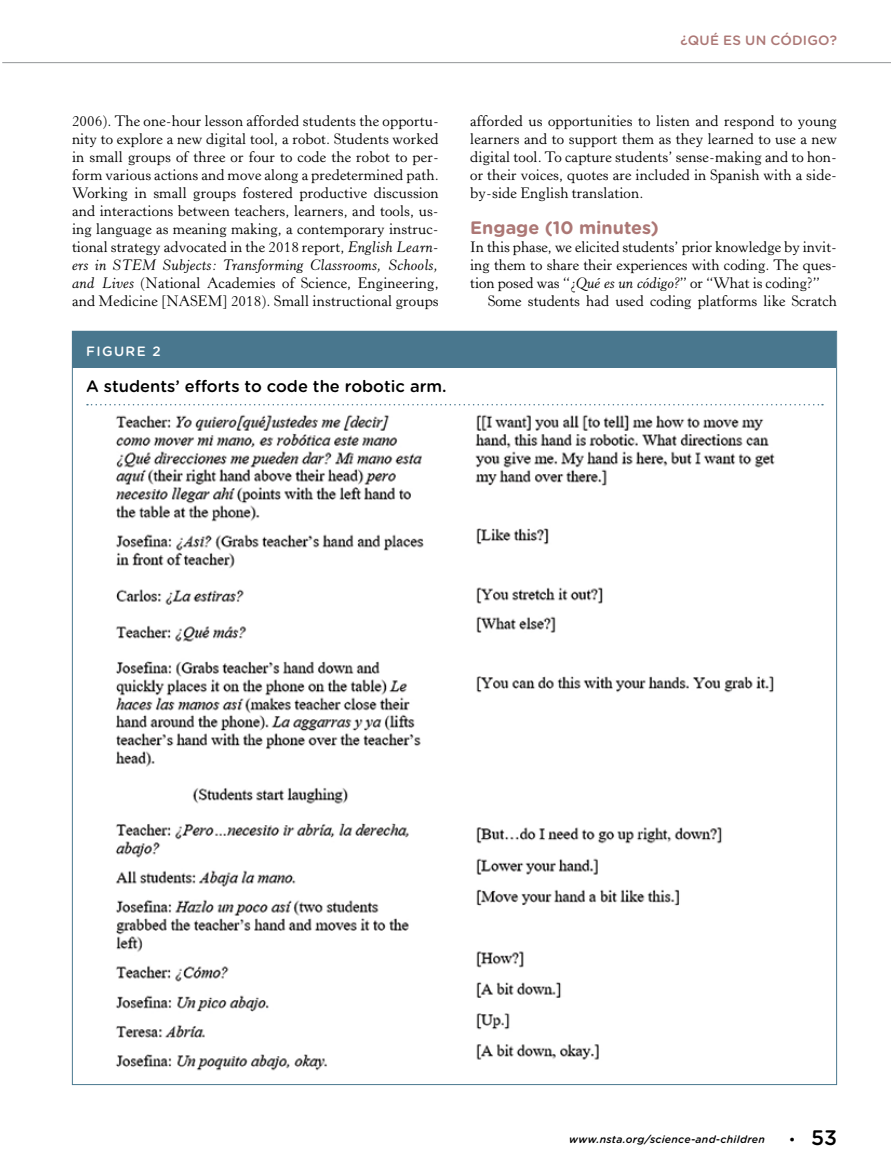
<style>
.page{position:relative;width:891px;height:1175px;background:#fff}
.page>*{position:absolute;margin:0;border:0;box-sizing:border-box;transform-origin:0 0}
.t1{font:500 21px "Gotham Rounded";color:#000}
.t2{font:700 18px "Gotham Rounded";color:#ac7775}
.t3{font:500 16.5px "Gotham Rounded";color:#000}
.t4{font:15px/18px "Horley Old Style MT Std";letter-spacing:.01em;color:#000;text-align:justify}
.t5{font:500 13.5px "Gotham Rounded";letter-spacing:.015em;color:#ac7775}
.t6{font:500 13.5px "Gotham Rounded";letter-spacing:.1em;color:#fff}
.t7{font:italic 500 10.5px "Gotham Rounded";letter-spacing:.025em;color:#000}
.s1{font-style:italic}
.s2{font-family:"Horley Old Style MT Std";font-weight:700;font-size:13.5px}
</style>
<div class="page">
<hr style="left:2px;top:62px;width:889px;height:1px;background:#939598">
<div style="left:73px;top:332px;width:763px;height:36px;background:#49778e"></div>
<svg style="left:87px;top:404px;width:736px;height:1px"></svg>
<img style="left:115px;top:414px;width:660px;height:657px">
<p class="t5" style="left:681px;top:31px;width:158px">¿QUÉ ES UN CÓDIGO?</p>
<p class="t4" style="left:72px;top:112px;width:368px">2006). The one-hour lesson afforded students the opportu&shy;nity to explore a new digital tool, a robot. Students worked in small groups of three or four to code the robot to per&shy;form various actions and move along a predetermined path.<br>Working in small groups fostered productive discussion and interactions between teachers, learners, and tools, us&shy;ing language as meaning making, a contemporary instruc&shy;tional strategy advocated in the 2018 report, <span class="s1">English Learn&shy;ers in STEM Subjects: Transforming Classrooms, Schools, and Lives</span> (National Academies of Science, Engineering, and Medicine [NASEM] 2018). Small instructional groups</p>
<p class="t4" style="left:470px;top:112px;width:368px">afforded us opportunities to listen and respond to young learners and to support them as they learned to use a new digital tool. To capture students’ sense-making and to hon&shy;or their voices, quotes are included in Spanish with a side&shy;by-side English translation.</p>
<p class="t2" style="left:470px;top:214px;width:190px">Engage (10 minutes)</p>
<p class="t4" style="left:470px;top:238px;width:368px">In this phase, we elicited students’ prior knowledge by invit&shy;ing them to share their experiences with coding. The ques&shy;tion posed was “¿<span class="s1">Qué es un código?</span>” or “What is coding?”</p>
<p class="t4" style="left:488px;top:292px;width:350px">Some students had used coding platforms like Scratch</p>
<p class="t6" style="left:86px;top:341px;width:76px">FIGURE 2</p>
<p class="t3" style="left:86px;top:374px;width:362px">A students’ efforts to code the robotic arm.</p>
<p class="t7" style="left:569px;top:1132px;width:197px">www.nsta.org/science-and-children</p>
<h1 class="t1" style="left:790px;top:1122px;width:49px"><span class="s2">•</span> 53</h1>
</div>
